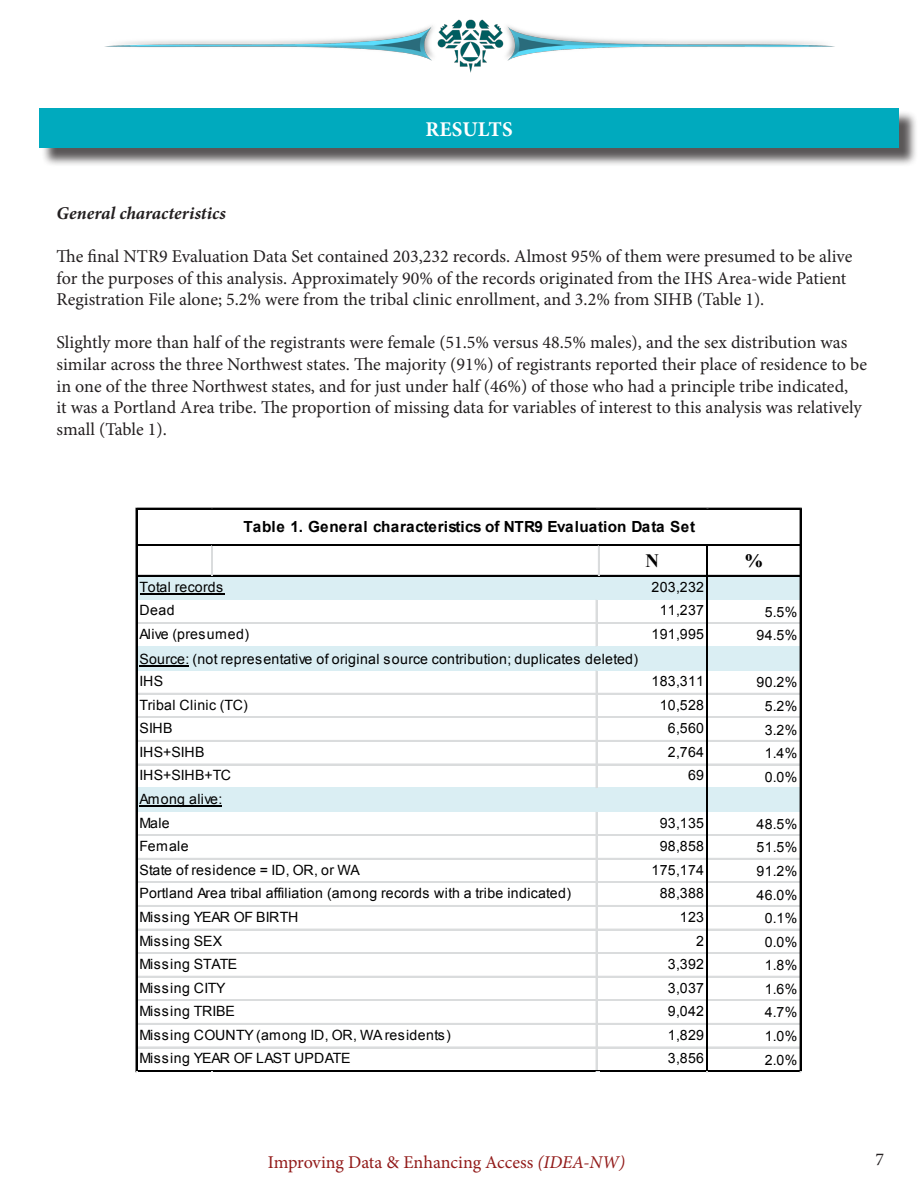
<style>
.page{position:relative;width:918px;height:1188px;background:#fff}
.page>*{position:absolute;margin:0;border:0;box-sizing:border-box;transform-origin:0 0}
.t1{font:700 21px "Minion Pro";letter-spacing:.01em;color:#fff}
.t2{font:700 18.9px "Times New Roman";color:#000}
.t3{font:18px/21.6px "Minion Pro";color:#231f20}
.t4{font:18px "Minion Pro";letter-spacing:-.005em;color:#921a19}
.t5{font:italic 700 18px "Minion Pro";letter-spacing:-.005em;color:#231f20}
.t6{font:700 15.3px "Arial";letter-spacing:.005em;color:#000}
.t7{font:14.1px/23.5px "Arial";letter-spacing:.025em;color:#000}
.s1{font-style:italic}
</style>
<div class="page">
<img style="left:104px;top:25px;width:329px;height:36px">
<img style="left:437px;top:19px;width:59px;height:54px">
<img style="left:496px;top:24px;width:339px;height:37px">
<div style="left:42px;top:110px;width:876px;height:57px;background:#231f20;opacity:.75"></div>
<div style="left:39px;top:108px;width:860px;height:40px;background:#00aabe"></div>
<div style="left:137px;top:575px;width:664px;height:25px;background:#daeef3"></div>
<div style="left:137px;top:646px;width:664px;height:25px;background:#daeef3"></div>
<div style="left:137px;top:788px;width:664px;height:24px;background:#daeef3"></div>
<hr style="left:140px;top:665px;width:49px;height:1px;background:#000">
<hr style="left:140px;top:593px;width:84px;height:1px;background:#000">
<hr style="left:140px;top:805px;width:82px;height:1px;background:#000">
<hr style="left:137px;top:508px;width:664px;height:1px;background:#000">
<hr style="left:137px;top:544px;width:664px;height:1px;background:#000">
<hr style="left:137px;top:545px;width:664px;height:1px;background:#000">
<hr style="left:137px;top:575px;width:664px;height:2px;background:#000">
<hr style="left:137px;top:622px;width:570px;height:1px;background:#dadcdd">
<hr style="left:137px;top:623px;width:570px;height:1px;background:#dadcdd">
<hr style="left:708px;top:622px;width:92px;height:1px;background:#dadcdd">
<hr style="left:708px;top:623px;width:92px;height:1px;background:#dadcdd">
<svg style="left:211px;top:546px;width:2px;height:29px"></svg>
<hr style="left:596px;top:600px;width:1px;height:46px;background:#dadcdd">
<hr style="left:598px;top:546px;width:2px;height:29px;background:#dadcdd">
<hr style="left:137px;top:693px;width:570px;height:1px;background:#dadcdd">
<hr style="left:708px;top:693px;width:92px;height:1px;background:#dadcdd">
<hr style="left:137px;top:717px;width:570px;height:1px;background:#dadcdd">
<hr style="left:708px;top:717px;width:92px;height:1px;background:#dadcdd">
<hr style="left:137px;top:740px;width:570px;height:2px;background:#dadcdd">
<hr style="left:708px;top:740px;width:92px;height:2px;background:#dadcdd">
<hr style="left:137px;top:764px;width:570px;height:1px;background:#dadcdd">
<hr style="left:708px;top:764px;width:92px;height:1px;background:#dadcdd">
<hr style="left:596px;top:671px;width:1px;height:117px;background:#dadcdd">
<hr style="left:137px;top:834px;width:570px;height:1px;background:#dadcdd">
<hr style="left:137px;top:835px;width:570px;height:1px;background:#dadcdd">
<hr style="left:708px;top:834px;width:92px;height:1px;background:#dadcdd">
<hr style="left:708px;top:835px;width:92px;height:1px;background:#dadcdd">
<hr style="left:137px;top:858px;width:570px;height:1px;background:#dadcdd">
<hr style="left:708px;top:858px;width:92px;height:1px;background:#dadcdd">
<hr style="left:137px;top:882px;width:570px;height:1px;background:#dadcdd">
<hr style="left:708px;top:882px;width:92px;height:1px;background:#dadcdd">
<hr style="left:137px;top:905px;width:570px;height:2px;background:#dadcdd">
<hr style="left:708px;top:905px;width:92px;height:2px;background:#dadcdd">
<hr style="left:137px;top:929px;width:570px;height:1px;background:#dadcdd">
<hr style="left:708px;top:929px;width:92px;height:1px;background:#dadcdd">
<hr style="left:137px;top:952px;width:570px;height:1px;background:#dadcdd">
<hr style="left:137px;top:953px;width:570px;height:1px;background:#dadcdd">
<hr style="left:708px;top:952px;width:92px;height:1px;background:#dadcdd">
<hr style="left:708px;top:953px;width:92px;height:1px;background:#dadcdd">
<hr style="left:137px;top:976px;width:570px;height:1px;background:#dadcdd">
<hr style="left:708px;top:976px;width:92px;height:1px;background:#dadcdd">
<hr style="left:137px;top:1000px;width:570px;height:1px;background:#dadcdd">
<hr style="left:708px;top:1000px;width:92px;height:1px;background:#dadcdd">
<hr style="left:137px;top:1023px;width:570px;height:2px;background:#dadcdd">
<hr style="left:708px;top:1023px;width:92px;height:2px;background:#dadcdd">
<hr style="left:137px;top:1047px;width:570px;height:1px;background:#dadcdd">
<hr style="left:708px;top:1047px;width:92px;height:1px;background:#dadcdd">
<hr style="left:136px;top:508px;width:1px;height:564px;background:#000">
<hr style="left:596px;top:812px;width:1px;height:259px;background:#dadcdd">
<hr style="left:707px;top:546px;width:1px;height:526px;background:#000">
<hr style="left:137px;top:1070px;width:664px;height:1px;background:#000">
<hr style="left:137px;top:1071px;width:664px;height:1px;background:#000">
<hr style="left:800px;top:509px;width:1px;height:563px;background:#000">
<p class="t1" style="left:425px;top:114px;width:89px">RESULTS</p>
<p class="t5" style="left:57px;top:200px;width:171px">General characteristics</p>
<p class="t3" style="left:57px;top:245px;width:797px">The final NTR9 Evaluation Data Set contained 203,232 records. Almost 95% of them were presumed to be alive for the purposes of this analysis. Approximately 90% of the records originated from the IHS Area-wide Patient<br>Registration File alone; 5.2% were from the tribal clinic enrollment, and 3.2% from SIHB (Table 1).</p>
<p class="t3" style="left:57px;top:332px;width:812px">Slightly more than half of the registrants were female (51.5% versus 48.5% males), and the sex distribution was similar across the three Northwest states. The majority (91%) of registrants reported their place of residence to be in one of the three Northwest states, and for just under half (46%) of those who had a principle tribe indicated,<br>it was a Portland Area tribe. The proportion of missing data for variables of interest to this analysis was relatively small (Table 1).</p>
<p class="t6" style="left:243px;top:516px;width:454px">Table 1. General characteristics of NTR9 Evaluation Data Set</p>
<p class="t2" style="left:646px;top:548px;width:15px">N</p>
<p class="t2" style="left:745px;top:548px;width:20px">%</p>
<p class="t7" style="left:756px;top:600px;width:42px;text-align:center">5.5%<br>94.5%</p>
<p class="t7" style="left:140px;top:575px;width:85px">Total records</p>
<p class="t7" style="left:651px;top:575px;width:54px">203,232</p>
<p class="t7" style="left:140px;top:599px;width:36px">Dead</p>
<p class="t7" style="left:660px;top:599px;width:46px">11,237</p>
<p class="t7" style="left:140px;top:622px;width:111px">Alive (presumed)</p>
<p class="t7" style="left:651px;top:622px;width:54px">191,995</p>
<p class="t7" style="left:140px;top:647px;width:500px">Source: (not representative of original source contribution; duplicates deleted)</p>
<p class="t7" style="left:140px;top:670px;width:110px">IHS<br>Tribal Clinic (TC)<br>SIHB<br>IHS+SIHB<br>IHS+SIHB+TC</p>
<p class="t7" style="left:140px;top:787px;width:84px">Among alive:</p>
<p class="t7" style="left:140px;top:811px;width:51px">Male<br>Female</p>
<p class="t7" style="left:140px;top:858px;width:433px">State of residence = ID, OR, or WA<br>Portland Area tribal affiliation (among records with a tribe indicated)<br>Missing YEAR OF BIRTH<br>Missing SEX</p>
<p class="t7" style="left:140px;top:953px;width:99px">Missing STATE<br>Missing CITY</p>
<p class="t7" style="left:140px;top:1000px;width:313px">Missing TRIBE<br>Missing COUNTY (among ID, OR, WA residents)<br>Missing YEAR OF LAST UPDATE</p>
<p class="t7" style="left:651px;top:670px;width:54px;text-align:right">183,311<br>10,528<br>6,560</p>
<p class="t7" style="left:668px;top:740px;width:38px;text-align:right">2,764<br>69</p>
<p class="t7" style="left:651px;top:811px;width:54px;text-align:center">93,135<br>98,858<br>175,174</p>
<p class="t7" style="left:660px;top:882px;width:46px;text-align:right">88,388<br>123</p>
<p class="t7" style="left:696px;top:929px;width:9px">2</p>
<p class="t7" style="left:668px;top:953px;width:38px;text-align:justify">3,392<br>3,037<br>9,042</p>
<p class="t7" style="left:668px;top:1023px;width:38px">1,829</p>
<p class="t7" style="left:756px;top:671px;width:42px;text-align:center">90.2%<br>5.2%<br>3.2%<br>1.4%<br>0.0%</p>
<p class="t7" style="left:756px;top:812px;width:42px;text-align:center">48.5%<br>51.5%<br>91.2%<br>46.0%<br>0.1%<br>0.0%<br>1.8%<br>1.6%<br>4.7%<br>1.0%</p>
<p class="t7" style="left:668px;top:1047px;width:38px">3,856</p>
<p class="t7" style="left:765px;top:1048px;width:34px">2.0%</p>
<p class="t4" style="left:268px;top:1150px;width:359px">Improving Data &amp; Enhancing Access <span class="s1">(IDEA-NW)</span></p>
<p class="t3" style="left:876px;top:1149px;width:10px">7</p>
</div>
